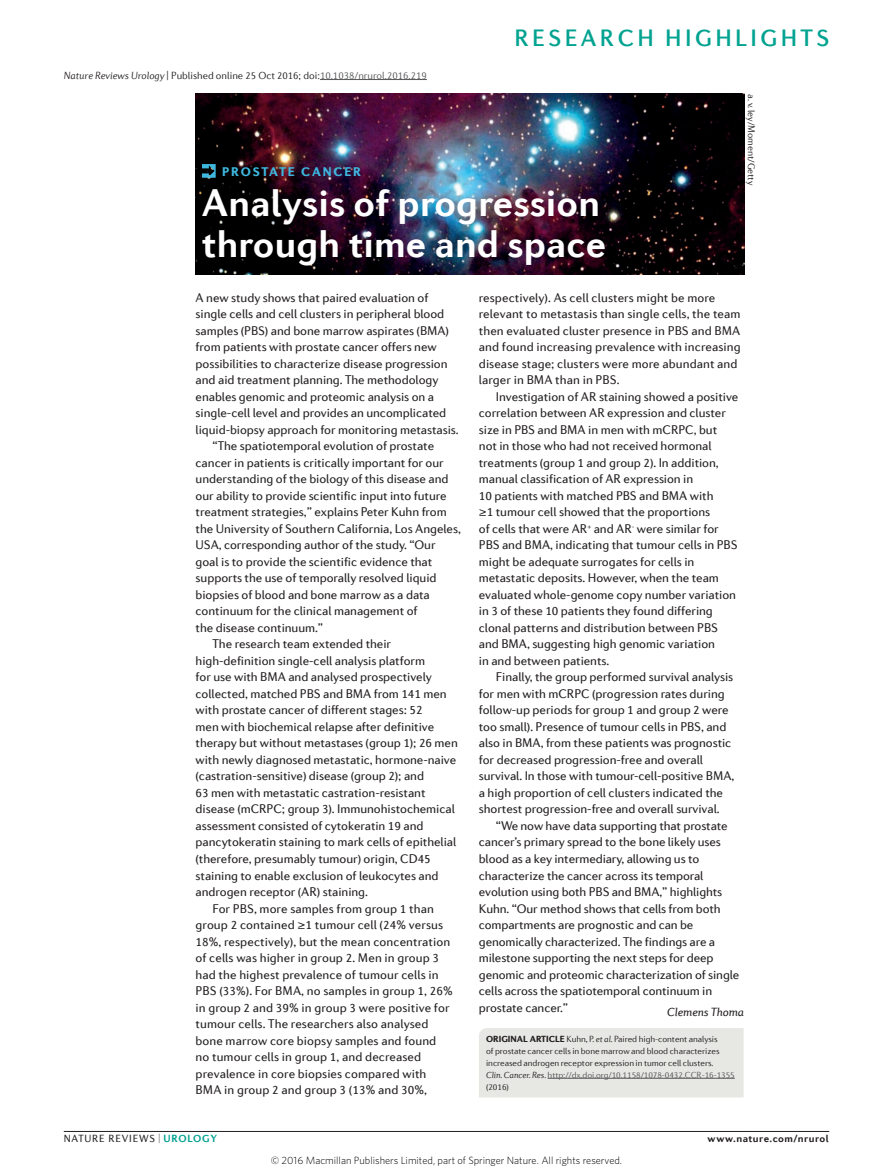
<style>
.page{position:relative;width:893px;height:1174px;background:#fff}
.page>*{position:absolute;margin:0;border:0;box-sizing:border-box;transform-origin:0 0}
.Title{font:700 39px/40.5px "Diverda Sans Com";letter-spacing:.005em;color:#fff}
.t1{font:500 24px "Diverda Sans Com";letter-spacing:.14em;color:#00a290}
.Bold_body_text{font:12.75px/16.5px "Diverda Sans Com Regular 2";letter-spacing:-.005em;color:#231f20}
.Bold_body_text-2{font:12.75px/16.5px "Diverda Sans Com";letter-spacing:.005em;color:#231f20}
.Bold_body_first{font:12.75px/16.5px "Diverda Sans Com Regular 2";letter-spacing:-.005em;color:#231f20}
.Strapline{font:900 12.75px "Diverda Sans Com";letter-spacing:.14em;color:#3eb8df}
.Author_box{font:italic 12px "Diverda Sans Com";letter-spacing:-.005em;color:#231f20}
.AOP_line{font:300 10.5px "Diverda Sans Com";color:#231f20}
.t2{font:300 10.5px "Whitney";color:#000}
.t3{font:10.5px "Diverda Sans Com Regular 2";letter-spacing:.075em;color:#231f20}
.t4{font:700 10.5px "Diverda Sans Com";letter-spacing:.045em;color:#231f20}
.Credit_line{font:300 9.75px "Diverda Sans Com";letter-spacing:-.005em;color:#231f20}
.Info_box_text{font:300 9px/12px "Diverda Sans Com";letter-spacing:-.005em;color:#231f20}
.s1{font-style:italic}
.s2{color:#57585a}
.s3{font-family:"Diverda Sans Com"}
.s4{font-family:"Diverda Sans Com Regular 2"}
.s5{font-weight:900}
.s6{font-family:"Diverda Sans Com";font-weight:700;color:#00a290}
</style>
<div class="page">
<hr style="left:64px;top:1131px;width:765px;height:1px;background:#231f20">
<div style="left:479px;top:1028px;width:265px;height:69px;background:#e7e7e3"></div>
<hr style="left:548px;top:1078px;width:187px;height:1px;background:#57585a">
<img style="left:196px;top:94px;width:548px;height:180px">
<svg style="left:202px;top:164px;width:14px;height:14px"></svg>
<hr style="left:320px;top:79px;width:107px;height:1px;background:#57585a">
<p class="AOP_line" style="left:64px;top:69px;width:365px"><span class="s1">Nature Reviews Urology</span> | Published online 25 Oct 2016; doi:<span class="s2">10.1038/nrurol.2016.219</span></p>
<h2 class="t1" style="left:514px;top:24px;width:316px">RESEARCH HIGHLIGHTS</h2>
<p class="Strapline" style="left:222px;top:164px;width:141px">PROSTATE CANCER</p>
<p class="Title" style="left:202px;top:182px;width:406px">Analysis of progression through time and space</p>
<p class="Credit_line" style="left:757px;top:94px;width:92px;rotate:90deg">a. v. ley/Moment/Getty</p>
<p class="Bold_body_first" style="left:196px;top:289px;width:265px">A new study shows that paired evaluation of single cells and cell clusters in peripheral blood samples (PBS) and bone marrow aspirates (BMA) from patients with prostate cancer offers new possibilities to characterize disease progression and aid treatment planning. The methodology enables genomic and proteomic analysis on a single-cell level and provides an uncomplicated liquid-biopsy approach for monitoring metastasis.</p>
<p class="Bold_body_text" style="left:196px;top:438px;width:267px;text-indent:17px">“The spatiotemporal evolution of prostate cancer in patients is critically important for our understanding of the biology of this disease and our ability to provide scientific input into future treatment strategies,” explains Peter Kuhn from the University of Southern California, Los Angeles, USA, corresponding author of the study. “Our goal is to provide the scientific evidence that supports the use of temporally resolved liquid biopsies of blood and bone marrow as a data continuum for the clinical management of<br>the disease continuum.”</p>
<p class="Bold_body_text" style="left:196px;top:636px;width:264px;text-indent:17px">The research team extended their high-definition single-cell analysis platform<br>for use with BMA and analysed prospectively <span class="s3">collected, matched PBS and BMA from 141 men with prostate cancer of different stages: 52<br></span>men with biochemical relapse after definitive <span class="s3">therapy but without metastases (group 1); 26 men </span>with newly diagnosed metastatic, hormone-naive <span class="s3">(castration-sensitive) disease (group 2); and<br>63 men with metastatic castration-resistant disease (mCRPC; group 3). Immunohistochemical assessment consisted of cytokeratin 19 and </span>pancytokeratin staining to mark cells of epithelial (therefore, presumably tumour) origin, CD45 staining to enable exclusion of leukocytes and androgen receptor (AR) staining.</p>
<p class="Bold_body_text-2" style="left:196px;top:900px;width:259px;text-indent:17px">For PBS, more samples from group 1 than group 2 contained ≥1 tumour cell (24% versus 18%, respectively), but the mean concentration of cells was higher in group 2. Men in group 3 <span class="s4">had the highest prevalence of tumour cells in </span>PBS (33%). For BMA, no samples in group 1, 26% in group 2 and 39% in group 3 were positive for <span class="s4">tumour cells. The researchers also analysed bone marrow core biopsy samples and found </span>no tumour cells in group 1, and decreased <span class="s4">prevalence in core biopsies compared with </span>BMA in group 2 and group 3 (13% and 30%,</p>
<p class="Bold_body_text" style="left:479px;top:289px;width:263px">respectively). As cell clusters might be more relevant to metastasis than single cells, the team then evaluated cluster presence in PBS and BMA and found increasing prevalence with increasing <span class="s3">disease stage; clusters were more abundant and </span>larger in BMA than in PBS.</p>
<p class="Bold_body_text" style="left:479px;top:388px;width:261px;text-indent:17px"><span class="s3">Investigation of AR staining showed a positive </span>correlation between AR expression and cluster size in PBS and BMA in men with mCRPC, but not in those who had not received hormonal <span class="s3">treatments (group 1 and group 2). In addition, </span>manual classification of AR expression in<br><span class="s3">10 patients with matched PBS and BMA with<br>≥1 tumour cell showed that the proportions<br></span>of cells that were AR<sup>+</sup> and AR<sup>-</sup> were similar for PBS and BMA, indicating that tumour cells in PBS might be adequate surrogates for cells in metastatic deposits. However, when the team evaluated whole-genome copy number variation <span class="s3">in 3 of these 10 patients they found differing </span>clonal patterns and distribution between PBS and BMA, suggesting high genomic variation<br>in and between patients.</p>
<p class="Bold_body_text" style="left:479px;top:669px;width:257px;text-indent:17px">Finally, the group performed survival analysis for men with mCRPC (progression rates during <span class="s3">follow-up periods for group 1 and group 2 were </span>too small). Presence of tumour cells in PBS, and also in BMA, from these patients was prognostic for decreased progression-free and overall <span class="s3">survival. In those with tumour-cell-positive BMA, </span>a high proportion of cell clusters indicated the shortest progression-free and overall survival.</p>
<p class="Bold_body_text" style="left:479px;top:817px;width:262px;text-indent:17px">“We now have data supporting that prostate cancer’s primary spread to the bone likely uses blood as a key intermediary, allowing us to characterize the cancer across its temporal evolution using both PBS and BMA,” highlights Kuhn. “Our method shows that cells from both compartments are prognostic and can be genomically characterized. The findings are a milestone supporting the next steps for deep genomic and proteomic characterization of single cells across the spatiotemporal continuum in prostate cancer.”</p>
<p class="Author_box" style="left:667px;top:1005px;width:79px">Clemens Thoma</p>
<p class="Info_box_text" style="left:486px;top:1032px;width:250px"><span class="s5">ORIGINAL ARTICLE</span> Kuhn, P. <span class="s1">et al</span>. Paired high-content analysis<br>of prostate cancer cells in bone marrow and blood characterizes increased androgen receptor expression in tumor cell clusters.<br><span class="s1">Clin. Cancer. Res.</span> <span class="s2">http://dx.doi.org/10.1158/1078-0432.CCR-16-1355 </span>(2016)</p>
<p class="t3" style="left:64px;top:1132px;width:155px">NATURE REVIEWS | <span class="s6">UROLOGY</span></p>
<p class="t4" style="left:707px;top:1132px;width:123px">www.nature.com/nrurol</p>
<p class="t2" style="left:271px;top:1153px;width:353px">© 2016 Macmillan Publishers Limited, part of Springer Nature. All rights reserved.</p>
</div>
